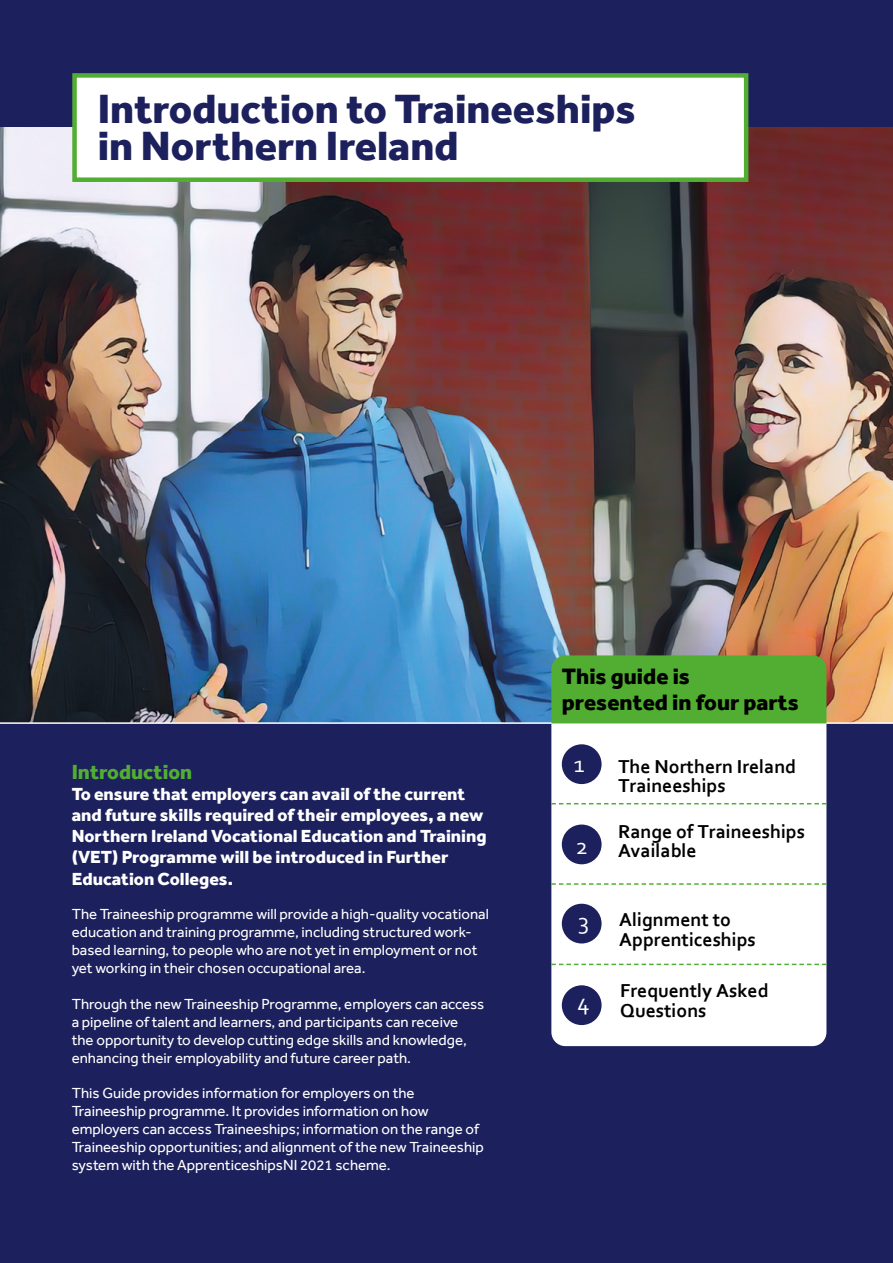
<style>
.page{position:relative;width:893px;height:1263px;background:#fff}
.page>*{position:absolute;margin:0;border:0;box-sizing:border-box;transform-origin:0 0}
.H3_Section_Start{font:800 42px/37.5px "Effra";color:#1c205c}
.t1{font:24px "Corbel";color:#fff}
.H3_Master{font:800 22.95px/26.1px "Effra";color:#000}
.H3_Master-2{font:800 21px "Effra";color:#52ae32}
.t2{font:700 19.65px/19.6px "Corbel";color:#000}
.P_Intro_paragraph{font:800 18px/21px "Effra";color:#fff}
.P_Bodytext{font:15px/18px "Effra";color:#fff}
</style>
<div class="page">
<div style="left:0;top:0;width:893px;height:128px;background:#1c205c"></div>
<div style="left:0;top:86px;width:893px;height:1177px;background:#1c205c"></div>
<img style="left:0;top:128px;width:893px;height:594px">
<hr style="left:0;top:722px;width:893px;height:2px;background:#fff">
<div style="left:72px;top:73px;width:676px;height:109px;background:#fff;border:4px solid #52ae32"></div>
<div style="left:551px;top:723px;width:275px;height:323px;background:#fff"></div>
<div style="left:551px;top:655px;width:275px;height:68px;background:#52ae32"></div>
<svg style="left:551px;top:803px;width:275px;height:1px"></svg>
<svg style="left:551px;top:883px;width:275px;height:2px"></svg>
<svg style="left:551px;top:964px;width:275px;height:1px"></svg>
<div style="left:562px;top:744px;width:40px;height:40px;background:#1c205c;border-radius:50%"></div>
<div style="left:562px;top:824px;width:40px;height:40px;background:#1c205c;border-radius:50%"></div>
<div style="left:562px;top:904px;width:40px;height:39px;background:#1c205c;border-radius:50%"></div>
<div style="left:562px;top:985px;width:40px;height:40px;background:#1c205c;border-radius:50%"></div>
<h3 class="H3_Section_Start" style="left:98px;top:90px;width:539px">Introduction to Traineeships in Northern Ireland</h3>
<h3 class="H3_Master-2" style="left:72px;top:760px;width:122px">Introduction</h3>
<p class="P_Intro_paragraph" style="left:72px;top:784px;width:416px">To ensure that employers can avail of the current and future skills required of their employees, a new Northern Ireland Vocational Education and Training (VET) Programme will be introduced in Further Education Colleges.</p>
<p class="P_Bodytext" style="left:72px;top:905px;width:419px">The Traineeship programme will provide a high-quality vocational education and training programme, including structured work&shy;based learning, to people who are not yet in employment or not yet working in their chosen occupational area.</p>
<p class="P_Bodytext" style="left:72px;top:994px;width:414px">Through the new Traineeship Programme, employers can access a pipeline of talent and learners, and participants can receive<br>the opportunity to develop cutting edge skills and knowledge, enhancing their employability and future career path.</p>
<p class="P_Bodytext" style="left:72px;top:1083px;width:414px">This Guide provides information for employers on the Traineeship programme. It provides information on how employers can access Traineeships; information on the range of Traineeship opportunities; and alignment of the new Traineeship system with the ApprenticeshipsNI 2021 scheme.</p>
<h3 class="H3_Master" style="left:562px;top:663px;width:239px">This guide is presented in four parts</h3>
<h2 class="t1" style="left:574px;top:749px;width:12px">1</h2>
<h3 class="t2" style="left:618px;top:756px;width:179px">The Northern Ireland<br>Traineeships</h3>
<h3 class="t2" style="left:618px;top:821px;width:188px">Range of Traineeships</h3>
<h2 class="t1" style="left:576px;top:831px;width:14px">2</h2>
<h3 class="t2" style="left:618px;top:840px;width:80px">Available</h3>
<h2 class="t1" style="left:578px;top:906px;width:12px">3</h2>
<h2 class="t1" style="left:577px;top:987px;width:14px">4</h2>
<h3 class="t2" style="left:619px;top:909px;width:138px">Alignment to<br>Apprenticeships</h3>
<h3 class="t2" style="left:620px;top:980px;width:150px">Frequently Asked<br>Questions</h3>
</div>
